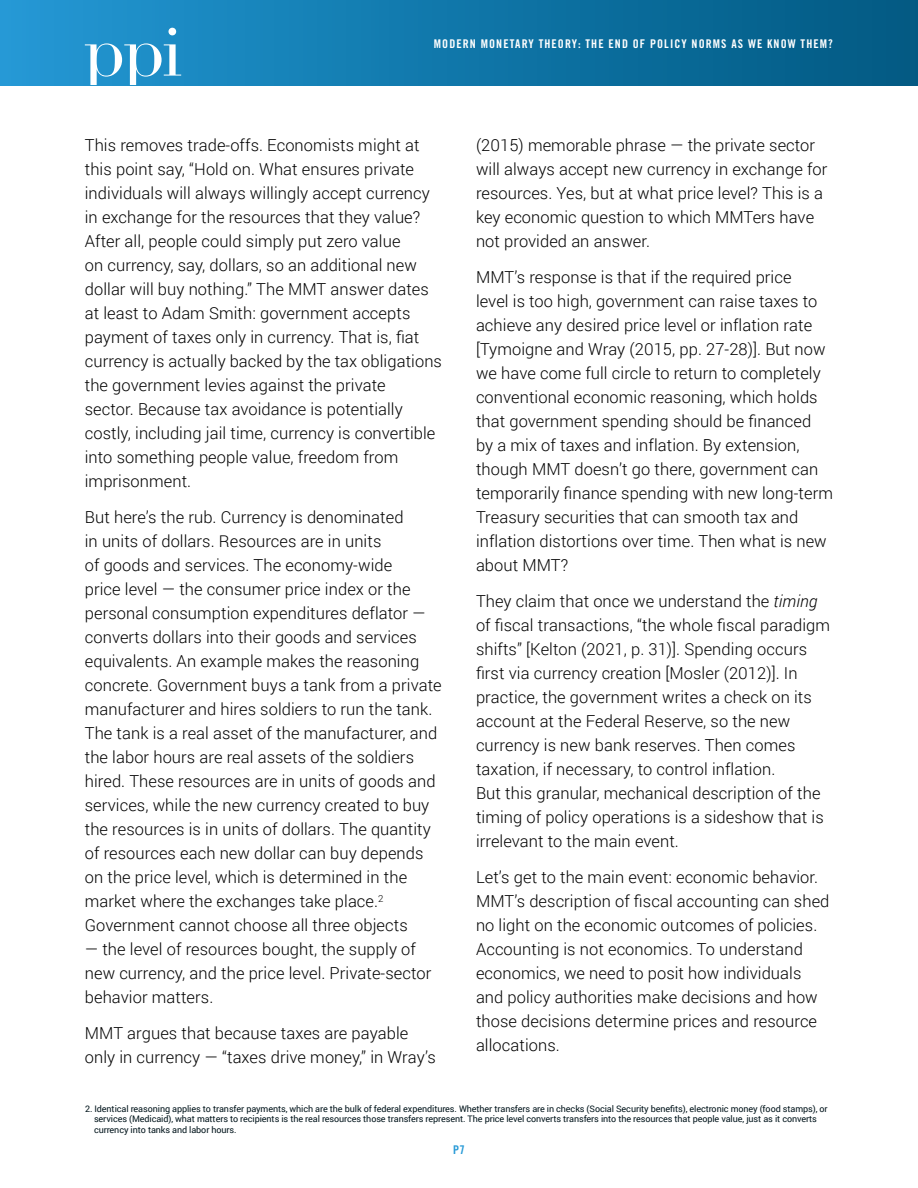
<style>
.page{position:relative;width:918px;height:1188px;background:#fff}
.page>*{position:absolute;margin:0;border:0;box-sizing:border-box;transform-origin:0 0}
.t1{font:300 16.5px/24px "Roboto";letter-spacing:.005em;color:#000}
.t2{font:12px "Trade Gothic LT Std Bd Cn 20";letter-spacing:.09em;color:#fff}
.t3{font:12px "Trade Gothic LT Std Bd Cn 20";color:#2699d6}
.t4{font:9px/10.5px "Roboto";letter-spacing:-.01em;color:#02151c}
.s1{font-style:italic}
</style>
<div class="page">
<div style="left:0;top:0;width:918px;height:85px;background:linear-gradient(to right,#2398d4,#005881)"></div>
<svg style="left:168px;top:28px;width:8px;height:7px"></svg>
<svg style="left:85px;top:43px;width:96px;height:42px"></svg>
<p class="t2" style="left:434px;top:36px;width:401px">MODERN MONETARY THEORY: THE END OF POLICY NORMS AS WE KNOW THEM?</p>
<p class="t1" style="left:85px;top:133px;width:359px">This removes trade-offs. Economists might at this point say, “Hold on. What ensures private individuals will always willingly accept currency in exchange for the resources that they value?<br>After all, people could simply put zero value<br>on currency, say, dollars, so an additional new dollar will buy nothing.” The MMT answer dates at least to Adam Smith: government accepts payment of taxes only in currency. That is, fiat currency is actually backed by the tax obligations the government levies against the private<br>sector. Because tax avoidance is potentially costly, including jail time, currency is convertible into something people value, freedom from imprisonment.</p>
<p class="t1" style="left:85px;top:505px;width:358px">But here’s the rub. Currency is denominated<br>in units of dollars. Resources are in units<br>of goods and services. The economy-wide<br>price level — the consumer price index or the personal consumption expenditures deflator — converts dollars into their goods and services equivalents. An example makes the reasoning concrete. Government buys a tank from a private manufacturer and hires soldiers to run the tank.<br>The tank is a real asset of the manufacturer, and the labor hours are real assets of the soldiers hired. These resources are in units of goods and services, while the new currency created to buy the resources is in units of dollars. The quantity of resources each new dollar can buy depends on the price level, which is determined in the market where the exchanges take place.<sup>2<br></sup>Government cannot choose all three objects</p>
<p class="t1" style="left:85px;top:937px;width:348px">— the level of resources bought, the supply of new currency, and the price level. Private-sector behavior matters.</p>
<p class="t1" style="left:85px;top:1021px;width:352px">MMT argues that because taxes are payable only in currency — “taxes drive money,” in Wray’s</p>
<p class="t1" style="left:476px;top:133px;width:353px">(2015) memorable phrase — the private sector will always accept new currency in exchange for resources. Yes, but at what price level? This is a key economic question to which MMTers have not provided an answer.</p>
<p class="t1" style="left:476px;top:265px;width:358px">MMT’s response is that if the required price<br>level is too high, government can raise taxes to achieve any desired price level or inflation rate [Tymoigne and Wray (2015, pp. 27-28)]. But now we have come full circle to return to completely conventional economic reasoning, which holds that government spending should be financed<br>by a mix of taxes and inflation. By extension, though MMT doesn’t go there, government can temporarily finance spending with new long-term Treasury securities that can smooth tax and inflation distortions over time. Then what is new about MMT?</p>
<p class="t1" style="left:476px;top:589px;width:356px">They claim that once we understand the <span class="s1">timing </span>of fiscal transactions, “the whole fiscal paradigm shifts” [Kelton (2021, p. 31)]. Spending occurs first via currency creation [Mosler (2012)]. In practice, the government writes a check on its account at the Federal Reserve, so the new currency is new bank reserves. Then comes taxation, if necessary, to control inflation.<br>But this granular, mechanical description of the timing of policy operations is a sideshow that is irrelevant to the main event.</p>
<p class="t1" style="left:476px;top:865px;width:355px">Let’s get to the main event: economic behavior.<br>MMT’s description of fiscal accounting can shed no light on the economic outcomes of policies.<br>Accounting is not economics. To understand economics, we need to posit how individuals and policy authorities make decisions and how those decisions determine prices and resource allocations.</p>
<p class="t4" style="left:94px;top:1103px;width:735px;text-indent:-9px">2. Identical reasoning applies to transfer payments, which are the bulk of federal expenditures. Whether transfers are in checks (Social Security benefits), electronic money (food stamps), or services (Medicaid), what matters to recipients is the real resources those transfers represent. The price level converts transfers into the resources that people value, just as it converts currency into tanks and labor hours.</p>
<p class="t3" style="left:453px;top:1142px;width:13px">P7</p>
</div>
